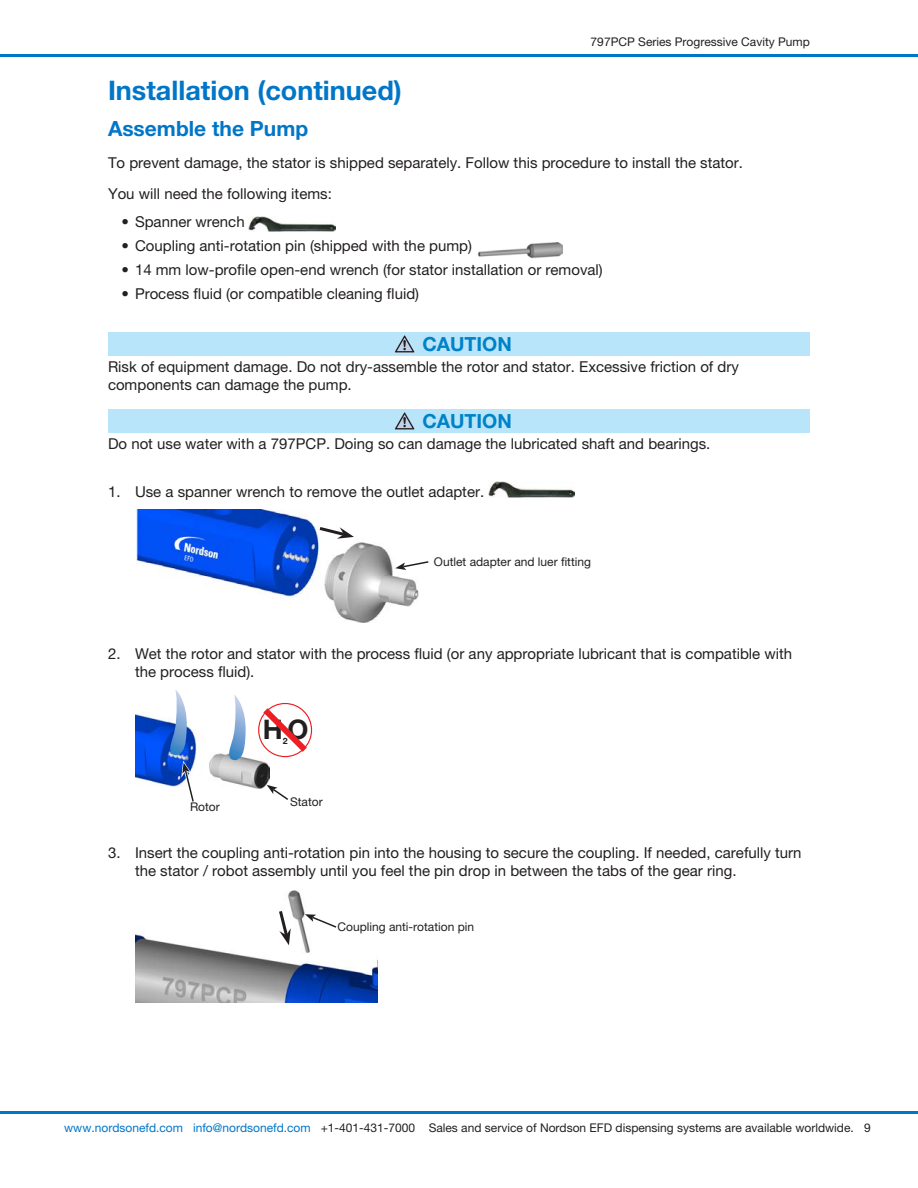
<style>
.page{position:relative;width:918px;height:1188px;background:#fff}
.page>*{position:absolute;margin:0;border:0;box-sizing:border-box;transform-origin:0 0}
.EFD-Head-Lev1_contd{font:700 27px "Helvetica Neue LT Pro";color:#0076c8}
.EFD-Callout-18LB{font:700 27px "Helvetica Neue LT Pro";color:#231f20}
.EFD-Head-Lev2{font:700 21px "Helvetica Neue LT Pro";color:#0076c8}
.EFD-Caution_Warning{font:700 19.5px "Helvetica Neue LT Pro";color:#0082c8}
.EFD-BodyText-10L{font:15px/18px "Helvetica Neue LT Pro";color:#231f20}
.EFD-Callout-8L{font:12px "Helvetica Neue LT Pro";color:#231f20}
.EFD-Callout-18LB-2{font:700 8.7px "Helvetica Neue LT Pro";color:#231f20}
.s1{color:#0076c8}
</style>
<div class="page">
<hr style="left:0;top:1112px;width:918px;height:2px;background:#0076c8">
<hr style="left:0;top:54px;width:918px;height:2px;background:#0076c8">
<img style="left:249px;top:216px;width:86px;height:16px">
<img style="left:478px;top:243px;width:84px;height:16px">
<div style="left:108px;top:332px;width:702px;height:24px;background:#b9e5fa"></div>
<svg style="left:394px;top:335px;width:21px;height:18px"></svg>
<div style="left:108px;top:409px;width:702px;height:24px;background:#b9e5fa"></div>
<svg style="left:394px;top:412px;width:21px;height:18px"></svg>
<img style="left:488px;top:482px;width:87px;height:15px">
<img style="left:136px;top:510px;width:283px;height:112px">
<svg style="left:395px;top:560px;width:34px;height:10px"></svg>
<svg style="left:316px;top:525px;width:38px;height:14px"></svg>
<img style="left:135px;top:714px;width:135px;height:74px">
<img style="left:170px;top:690px;width:17px;height:65px">
<img style="left:229px;top:695px;width:17px;height:65px">
<svg style="left:181px;top:761px;width:15px;height:41px"></svg>
<svg style="left:267px;top:785px;width:21px;height:15px"></svg>
<svg style="left:258px;top:703px;width:54px;height:54px"></svg>
<img style="left:135px;top:891px;width:243px;height:112px">
<svg style="left:305px;top:914px;width:33px;height:15px"></svg>
<svg style="left:277px;top:908px;width:14px;height:37px"></svg>
<p class="EFD-Head-Lev1_contd" style="left:108px;top:74px;width:295px">Installation (continued)</p>
<p class="EFD-Callout-8L" style="left:591px;top:35px;width:221px">797PCP Series Progressive Cavity Pump</p>
<p class="EFD-Head-Lev2" style="left:108px;top:116px;width:202px">Assemble the Pump</p>
<p class="EFD-BodyText-10L" style="left:108px;top:153px;width:637px">To prevent damage, the stator is shipped separately. Follow this procedure to install the stator.</p>
<p class="EFD-BodyText-10L" style="left:108px;top:185px;width:225px">You will need the following items:</p>
<p class="EFD-BodyText-10L" style="left:122px;top:213px;width:125px">• Spanner wrench</p>
<p class="EFD-BodyText-10L" style="left:122px;top:237px;width:352px">• Coupling anti-rotation pin (shipped with the pump)</p>
<p class="EFD-BodyText-10L" style="left:122px;top:261px;width:483px">• 14 mm low-profile open-end wrench (for stator installation or removal)</p>
<p class="EFD-BodyText-10L" style="left:122px;top:285px;width:299px">• Process fluid (or compatible cleaning fluid)</p>
<p class="EFD-Caution_Warning" style="left:422px;top:332px;width:91px">CAUTION</p>
<p class="EFD-BodyText-10L" style="left:108px;top:358px;width:632px">Risk of equipment damage. Do not dry-assemble the rotor and stator. Excessive friction of dry components can damage the pump.</p>
<p class="EFD-Caution_Warning" style="left:422px;top:409px;width:91px">CAUTION</p>
<p class="EFD-BodyText-10L" style="left:108px;top:435px;width:604px">Do not use water with a 797PCP. Doing so can damage the lubricated shaft and bearings.</p>
<p class="EFD-BodyText-10L" style="left:108px;top:483px;width:378px">1. Use a spanner wrench to remove the outlet adapter.</p>
<p class="EFD-Callout-8L" style="left:434px;top:555px;width:159px">Outlet adapter and luer fitting</p>
<p class="EFD-BodyText-10L" style="left:135px;top:645px;width:659px;text-indent:-27px">2. Wet the rotor and stator with the process fluid (or any appropriate lubricant that is compatible with the process fluid).</p>
<p class="EFD-Callout-8L" style="left:190px;top:800px;width:31px">Rotor</p>
<p class="EFD-Callout-18LB" style="left:263px;top:712px;width:47px">HO</p>
<p class="EFD-Callout-18LB-2" style="left:283px;top:735px;width:6px">2</p>
<p class="EFD-Callout-8L" style="left:290px;top:795px;width:34px">Stator</p>
<p class="EFD-BodyText-10L" style="left:135px;top:843px;width:668px;text-indent:-27px">3. Insert the coupling anti-rotation pin into the housing to secure the coupling. If needed, carefully turn the stator / robot assembly until you feel the pin drop in between the tabs of the gear ring.</p>
<p class="EFD-Callout-8L" style="left:338px;top:919px;width:138px">Coupling anti-rotation pin</p>
<p class="EFD-Callout-8L" style="left:64px;top:1121px;width:791px"><span class="s1">www.nordsonefd.com info@nordsonefd.com</span> +1-401-431-7000 Sales and service of Nordson EFD dispensing systems are available worldwide.</p>
<p class="EFD-Callout-8L" style="left:864px;top:1121px;width:8px">9</p>
</div>
